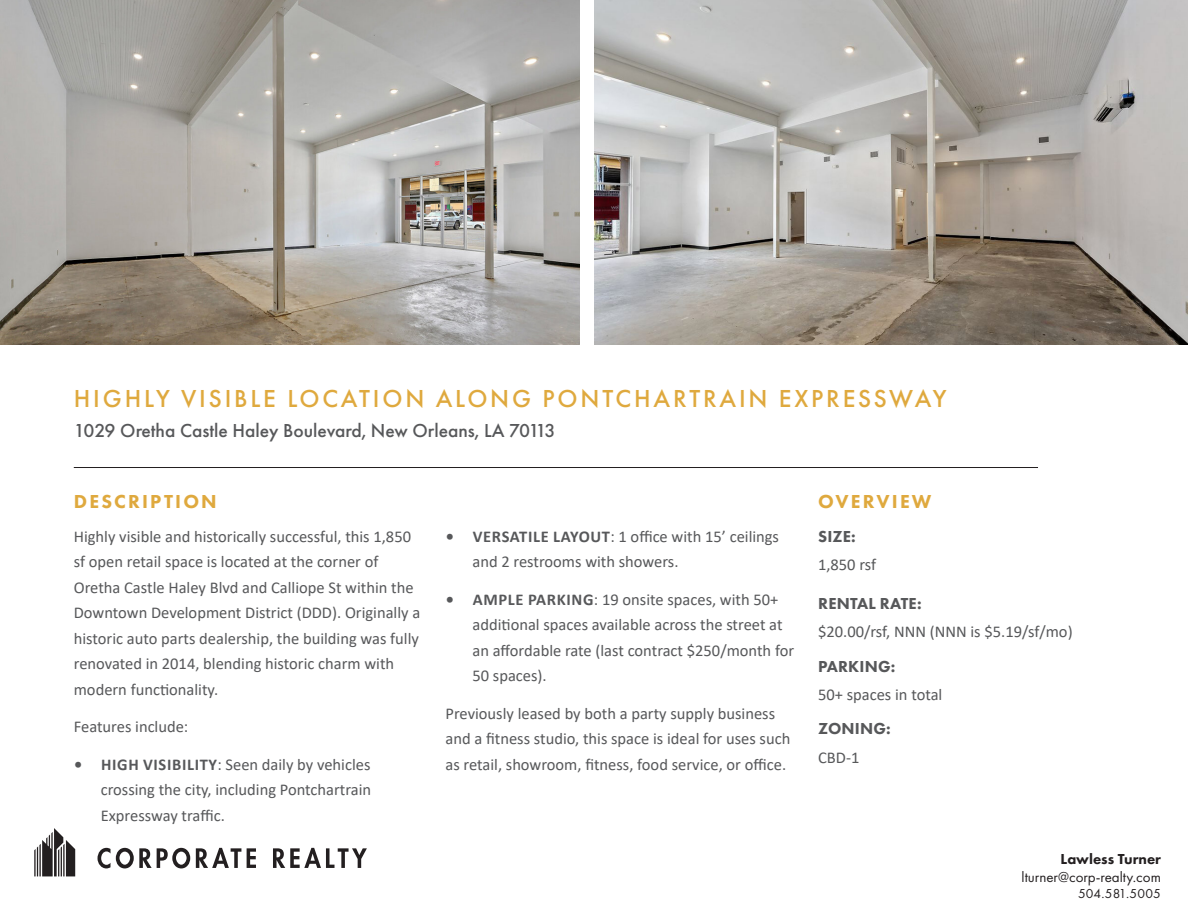
<style>
.page{position:relative;width:1188px;height:918px;background:#fff}
.page>*{position:absolute;margin:0;border:0;box-sizing:border-box;transform-origin:0 0}
.t1{font:500 25.5px "Futura PT";letter-spacing:.11em;color:#dfa93e}
.t2{font:500 19.5px "Futura PT";color:#57585a}
.t3{font:800 19.5px "Futura PT";letter-spacing:.11em;color:#dfa93e}
.t4{font:16.5px/25.5px "Calibri";color:#57585a}
.t5{font:800 16.5px "Futura PT";letter-spacing:.01em;color:#57585a}
.t6{font:15px "Futura PT";color:#231f20}
.t7{font:800 15px "Futura PT";color:#231f20}
.t8{font:13.5px "Futura PT";letter-spacing:.02em;color:#231f20}
.s1{font-weight:700}
</style>
<div class="page">
<svg style="left:98px;top:848px;width:92px;height:20px"></svg>
<svg style="left:196px;top:848px;width:45px;height:20px"></svg>
<svg style="left:247px;top:848px;width:9px;height:20px"></svg>
<svg style="left:273px;top:848px;width:94px;height:20px"></svg>
<svg style="left:34px;top:828px;width:41px;height:48px"></svg>
<hr style="left:74px;top:467px;width:964px;height:1px;background:#231f20">
<img style="left:0;top:0;width:580px;height:345px">
<img style="left:594px;top:0;width:594px;height:345px">
<p class="t1" style="left:74px;top:383px;width:874px">HIGHLY VISIBLE LOCATION ALONG PONTCHARTRAIN EXPRESSWAY</p>
<p class="t2" style="left:74px;top:419px;width:483px">1029 Oretha Castle Haley Boulevard, New Orleans, LA 70113</p>
<p class="t3" style="left:74px;top:489px;width:144px">DESCRIPTION</p>
<p class="t4" style="left:74px;top:523px;width:348px">Highly visible and historically successful, this 1,850 sf open retail space is located at the corner of Oretha Castle Haley Blvd and Calliope St within the Downtown Development District (DDD). Originally a historic auto parts dealership, the building was fully renovated in 2014, blending historic charm with modern functionality.</p>
<p class="t4" style="left:74px;top:714px;width:116px">Features include:</p>
<p class="t4" style="left:101px;top:751px;width:272px;text-align:justify;text-indent:-27px"><span class="s1">• HIGH VISIBILITY</span>: Seen daily by vehicles crossing the city, including Pontchartrain Expressway traffic.</p>
<p class="t4" style="left:472px;top:523px;width:308px;text-indent:-27px"><span class="s1">• VERSATILE LAYOUT</span>: 1 office with 15’ ceilings and 2 restrooms with showers.</p>
<p class="t4" style="left:472px;top:586px;width:323px;text-indent:-27px"><span class="s1">• AMPLE PARKING</span>: 19 onsite spaces, with 50+ additional spaces available across the street at an affordable rate (last contract $250/month for 50 spaces).</p>
<p class="t4" style="left:446px;top:700px;width:346px">Previously leased by both a party supply business and a fitness studio, this space is ideal for uses such as retail, showroom, fitness, food service, or office.</p>
<p class="t3" style="left:818px;top:489px;width:115px">OVERVIEW</p>
<p class="t5" style="left:818px;top:526px;width:39px">SIZE:</p>
<p class="t4" style="left:818px;top:552px;width:60px">1,850 rsf</p>
<p class="t5" style="left:818px;top:593px;width:105px">RENTAL RATE:</p>
<p class="t4" style="left:818px;top:619px;width:256px">$20.00/rsf, NNN (NNN is $5.19/sf/mo)</p>
<p class="t5" style="left:818px;top:656px;width:79px">PARKING:</p>
<p class="t4" style="left:818px;top:681px;width:126px">50+ spaces in total</p>
<p class="t5" style="left:818px;top:719px;width:74px">ZONING:</p>
<p class="t4" style="left:818px;top:744px;width:43px">CBD-1</p>
<p class="t7" style="left:1061px;top:849px;width:102px">Lawless Turner</p>
<p class="t6" style="left:1022px;top:868px;width:141px">lturner@corp-realty.com</p>
<p class="t8" style="left:1078px;top:885px;width:84px">504.581.5005</p>
</div>
